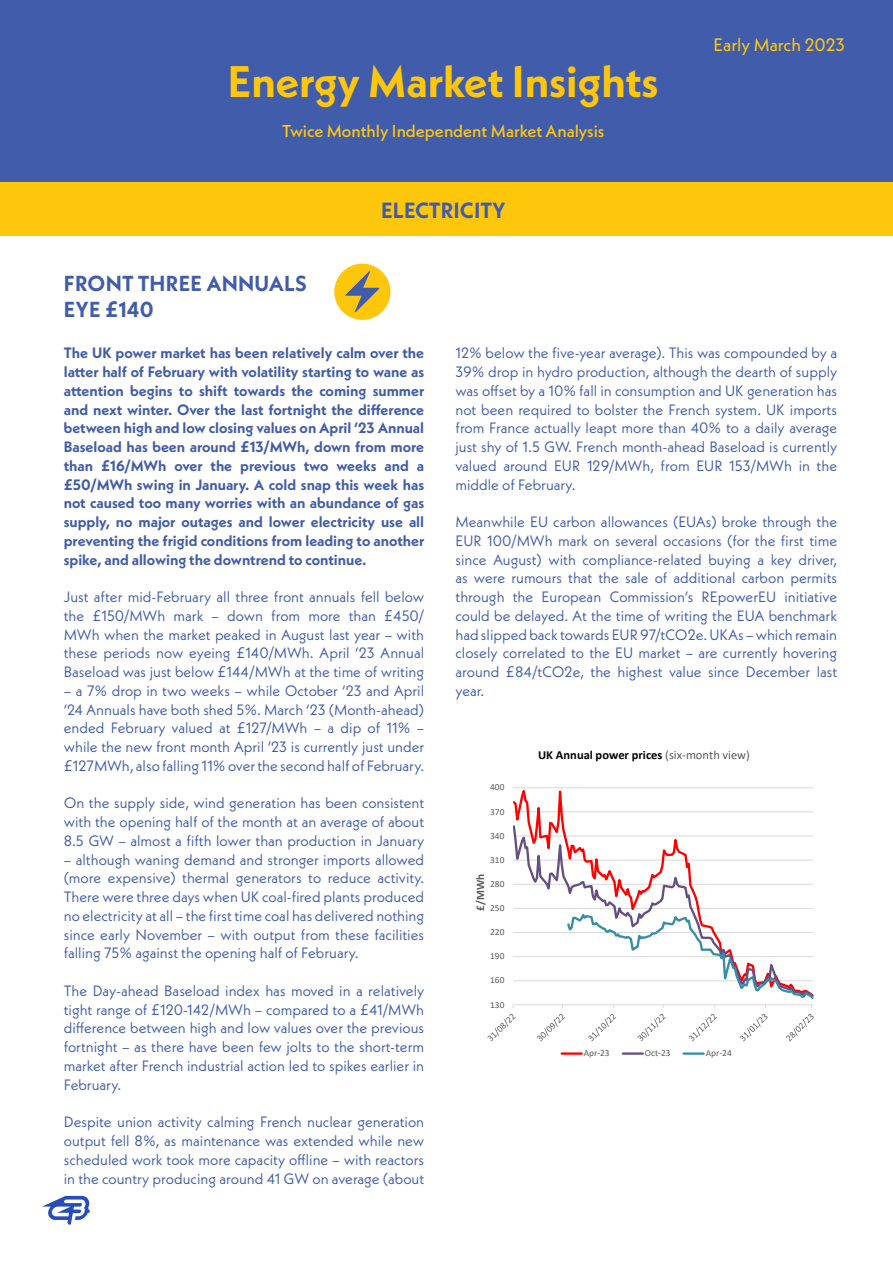
<style>
.page{position:relative;width:893px;height:1263px;background:#fff}
.page>*{position:absolute;margin:0;border:0;box-sizing:border-box;transform-origin:0 0}
.PAGE_HEADER_BLUE_PAG{font:700 44.1px "Neue Kabel";color:#fec70c}
.t1{font:700 21.9px "Neue Kabel";color:#415caa}
.t2{font:700 21.75px "Neue Kabel";letter-spacing:.01em;color:#415caa}
.t3{font:18px "Neue Kabel";color:#fec70c}
.PAGE_HEADER_BLUE_PAG-2{font:500 17.25px "Neue Kabel";color:#fec70c}
.Body_Copy_White_Page{font:15px/18.8px "Neue Kabel";color:#415caa;text-align:justify}
.Body_Copy_White_Page-2{font:700 15px/18.8px "Neue Kabel";color:#415caa;text-align:justify}
.t4{font:700 12.3px "Calibri";letter-spacing:.005em;color:#000}
.t5{font:700 11.55px "Calibri";color:#595959}
.t6{font:9.3px "Calibri";color:#595959}
.s1{font-weight:400;color:#595959}
</style>
<div class="page">
<div style="left:0;top:0;width:893px;height:182px;background:#415caa"></div>
<svg style="left:42px;top:1196px;width:48px;height:29px"></svg>
<svg style="left:487px;top:787px;width:327px;height:268px"></svg>
<div style="left:0;top:182px;width:893px;height:54px;background:#fec70c"></div>
<div style="left:334px;top:264px;width:56px;height:56px;background:#fec70c;border-radius:50%"></div>
<svg style="left:345px;top:271px;width:34px;height:41px"></svg>
<p class="PAGE_HEADER_BLUE_PAG" style="left:228px;top:53px;width:432px">Energy Market Insights</p>
<p class="PAGE_HEADER_BLUE_PAG-2" style="left:282px;top:120px;width:324px">Twice Monthly Independent Market Analysis</p>
<p class="t2" style="left:64px;top:269px;width:245px">FRONT THREE ANNUALS</p>
<p class="t2" style="left:64px;top:295px;width:91px">EYE £140</p>
<p class="t1" style="left:381px;top:196px;width:126px">ELECTRICITY</p>
<p class="t3" style="left:714px;top:34px;width:133px">Early March 2023</p>
<p class="Body_Copy_White_Page-2" style="left:64px;top:344px;width:362px">The UK power market has been relatively calm over the latter half of February with volatility starting to wane as attention begins to shift towards the coming summer and next winter. Over the last fortnight the difference between high and low closing values on April ’23 Annual Baseload has been around £13/MWh, down from more than £16/MWh over the previous two weeks and a £50/MWh swing in January. A cold snap this week has not caused too many worries with an abundance of gas supply, no major outages and lower electricity use all preventing the frigid conditions from leading to another spike, and allowing the downtrend to continue.</p>
<p class="Body_Copy_White_Page" style="left:64px;top:587px;width:362px">Just after mid-February all three front annuals fell below the £150/MWh mark – down from more than £450/ MWh when the market peaked in August last year – with these periods now eyeing £140/MWh. April ’23 Annual Baseload was just below £144/MWh at the time of writing</p>
<p class="Body_Copy_White_Page" style="left:64px;top:681px;width:362px">– a 7% drop in two weeks – while October ’23 and April ’24 Annuals have both shed 5%. March ‘23 (Month-ahead) ended February valued at £127/MWh – a dip of 11% – while the new front month April ’23 is currently just under £127MWh, also falling 11% over the second half of February.</p>
<p class="Body_Copy_White_Page" style="left:64px;top:794px;width:362px">On the supply side, wind generation has been consistent with the opening half of the month at an average of about 8.5 GW – almost a fifth lower than production in January</p>
<p class="Body_Copy_White_Page" style="left:64px;top:850px;width:362px">– although waning demand and stronger imports allowed (more expensive) thermal generators to reduce activity.<br>There were three days when UK coal-fired plants produced no electricity at all – the first time coal has delivered nothing since early November – with output from these facilities falling 75% against the opening half of February.</p>
<p class="Body_Copy_White_Page" style="left:64px;top:981px;width:362px">The Day-ahead Baseload index has moved in a relatively tight range of £120-142/MWh – compared to a £41/MWh difference between high and low values over the previous fortnight – as there have been few jolts to the short-term market after French industrial action led to spikes earlier in February.</p>
<p class="Body_Copy_White_Page" style="left:64px;top:1112px;width:362px">Despite union activity calming French nuclear generation output fell 8%, as maintenance was extended while new scheduled work took more capacity offline – with reactors in the country producing around 41 GW on average (about</p>
<p class="Body_Copy_White_Page" style="left:455px;top:344px;width:383px">12% below the five-year average). This was compounded by a 39% drop in hydro production, although the dearth of supply was offset by a 10% fall in consumption and UK generation has not been required to bolster the French system. UK imports from France actually leapt more than 40% to a daily average just shy of 1.5 GW. French month-ahead Baseload is currently valued around EUR 129/MWh, from EUR 153/MWh in the middle of February.</p>
<p class="Body_Copy_White_Page" style="left:455px;top:512px;width:383px">Meanwhile EU carbon allowances (EUAs) broke through the EUR 100/MWh mark on several occasions (for the first time since August) with compliance-related buying a key driver, as were rumours that the sale of additional carbon permits through the European Commission’s REpowerEU initiative could be delayed. At the time of writing the EUA benchmark had slipped back towards EUR 97/tCO2e. UKAs – which remain closely correlated to the EU market – are currently hovering around £84/tCO2e, the highest value since December last year.</p>
<p class="t6" style="left:490px;top:781px;width:16px">400</p>
<p class="t6" style="left:490px;top:805px;width:16px">370</p>
<p class="t6" style="left:490px;top:829px;width:16px">340</p>
<p class="t6" style="left:490px;top:853px;width:16px">310</p>
<p class="t5" style="left:472px;top:911px;width:38px;rotate:-90deg">£/MWh</p>
<p class="t6" style="left:490px;top:877px;width:16px">280</p>
<p class="t6" style="left:490px;top:901px;width:16px">250</p>
<p class="t6" style="left:490px;top:926px;width:16px">220</p>
<p class="t6" style="left:490px;top:950px;width:16px">190</p>
<p class="t6" style="left:490px;top:974px;width:16px">160</p>
<p class="t6" style="left:490px;top:998px;width:16px">130</p>
<p class="t4" style="left:538px;top:746px;width:213px">UK Annual power prices <span class="s1">(six-month view)</span></p>
<p class="t6" style="left:584px;top:1047px;width:27px">Apr-23</p>
<p class="t6" style="left:645px;top:1047px;width:27px">Oct-23</p>
<p class="t6" style="left:706px;top:1047px;width:27px">Apr-24</p>
</div>
